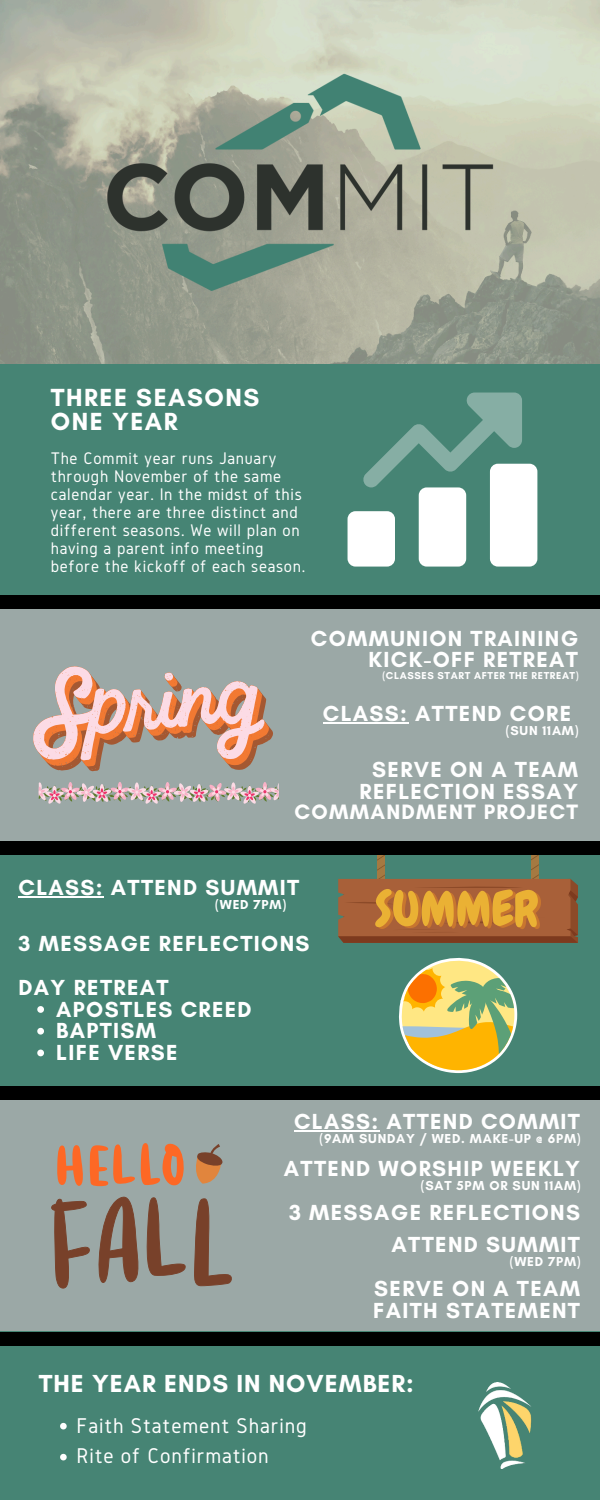
<style>
.page{position:relative;width:600px;height:1500px;background:#fff}
.page>*{position:absolute;margin:0;border:0;box-sizing:border-box;transform-origin:0 0}
.t1{font:700 25.2px/24px "Glacial Indifference";letter-spacing:.06em;color:#fff}
.t2{font:700 25.1px "Glacial Indifference";letter-spacing:.04em;color:#fff}
.t3{font:700 22.2px/21.8px "Glacial Indifference";letter-spacing:.06em;color:#fff}
.t4{font:22.2px/31px "Gidole";letter-spacing:.04em;color:#fff}
.t5{font:700 21.2px "Glacial Indifference";letter-spacing:.06em;color:#fff}
.t6{font:17.5px/18px "Gidole";letter-spacing:.04em;color:#fff}
.t7{font:700 13.2px "Glacial Indifference";letter-spacing:.06em;color:#fff}
.t8{font:700 10.2px "Glacial Indifference";letter-spacing:.06em;color:#fff}
</style>
<div class="page">
<div style="left:0;top:364px;width:600px;height:231px;background:#468474"></div>
<div style="left:0;top:609px;width:600px;height:232px;background:#9ba8a6"></div>
<div style="left:0;top:855px;width:600px;height:231px;background:#468474"></div>
<div style="left:0;top:1100px;width:600px;height:232px;background:#9ba8a6"></div>
<div style="left:348px;top:511px;width:47px;height:56px;background:#fff;border-radius:8px"></div>
<div style="left:490px;top:464px;width:47px;height:103px;background:#fff;border-radius:8px"></div>
<div style="left:419px;top:487px;width:47px;height:80px;background:#fff;border-radius:8px"></div>
<svg style="left:363px;top:393px;width:159px;height:94px"></svg>
<svg style="left:33px;top:666px;width:240px;height:105px"></svg>
<svg style="left:57px;top:1145px;width:26px;height:41px"></svg>
<svg style="left:90px;top:1143px;width:94px;height:43px"></svg>
<svg style="left:51px;top:1198px;width:39px;height:91px"></svg>
<svg style="left:98px;top:1197px;width:88px;height:86px"></svg>
<svg style="left:194px;top:1198px;width:38px;height:88px"></svg>
<svg style="left:196px;top:1144px;width:27px;height:40px"></svg>
<svg style="left:338px;top:854px;width:240px;height:89px"></svg>
<svg style="left:399px;top:957px;width:118px;height:116px"></svg>
<svg style="left:39px;top:782px;width:240px;height:22px"></svg>
<div style="left:0;top:1332px;width:600px;height:168px;background:#468474"></div>
<img style="left:479px;top:1383px;width:53px;height:85px">
<img style="left:0;top:0;width:600px;height:364px">
<hr style="left:323px;top:722px;width:85px;height:2px;background:#fff">
<hr style="left:19px;top:897px;width:85px;height:1px;background:#fff">
<svg style="left:37px;top:1006px;width:7px;height:7px"></svg>
<svg style="left:37px;top:1028px;width:7px;height:7px"></svg>
<svg style="left:37px;top:1050px;width:7px;height:6px"></svg>
<hr style="left:294px;top:1130px;width:86px;height:2px;background:#fff">
<svg style="left:60px;top:1423px;width:7px;height:6px"></svg>
<svg style="left:60px;top:1454px;width:7px;height:6px"></svg>
<div style="left:0;top:1086px;width:600px;height:14px;background:#000"></div>
<div style="left:0;top:841px;width:600px;height:13px;background:#000"></div>
<div style="left:0;top:595px;width:600px;height:14px;background:#000"></div>
<div style="left:0;top:1333px;width:600px;height:13px;background:#000"></div>
<p class="t1" style="left:51px;top:385px;width:210px">THREE SEASONS<br>ONE YEAR</p>
<p class="t6" style="left:51px;top:449px;width:256px">The Commit year runs January through November of the same calendar year. In the midst of this year, there are three distinct and different seasons. We will plan on having a parent info meeting before the kickoff of each season.</p>
<p class="t3" style="left:311px;top:627px;width:269px;text-align:right">COMMUNION TRAINING<br>KICK-OFF RETREAT</p>
<p class="t8" style="left:382px;top:669px;width:198px">(CLASSES START AFTER THE RETREAT)</p>
<p class="t3" style="left:323px;top:702px;width:250px">CLASS: ATTEND CORE</p>
<p class="t7" style="left:506px;top:722px;width:74px">(SUN 11AM)</p>
<p class="t3" style="left:360px;top:758px;width:220px;text-align:center">SERVE ON A TEAM<br>REFLECTION ESSAY</p>
<p class="t5" style="left:294px;top:798px;width:285px">COMMANDMENT PROJECT</p>
<p class="t3" style="left:19px;top:876px;width:282px">CLASS: ATTEND SUMMIT</p>
<p class="t7" style="left:215px;top:897px;width:72px">(WED 7PM)</p>
<p class="t3" style="left:19px;top:922px;width:293px;line-height:43.5px">3 MESSAGE REFLECTIONS<br>DAY RETREAT</p>
<p class="t3" style="left:56px;top:998px;width:197px">APOSTLES CREED<br>BAPTISM<br>LIFE VERSE</p>
<p class="t3" style="left:294px;top:1110px;width:288px">CLASS: ATTEND COMMIT</p>
<p class="t7" style="left:319px;top:1130px;width:263px">(9AM SUNDAY / WED. MAKE-UP @ 6PM)</p>
<p class="t3" style="left:284px;top:1157px;width:298px">ATTEND WORSHIP WEEKLY</p>
<p class="t7" style="left:421px;top:1177px;width:161px">(SAT 5PM OR SUN 11AM)</p>
<p class="t3" style="left:289px;top:1197px;width:293px;line-height:31.5px;text-align:right">3 MESSAGE REFLECTIONS<br>ATTEND SUMMIT</p>
<p class="t7" style="left:510px;top:1253px;width:72px">(WED 7PM)</p>
<p class="t3" style="left:373px;top:1277px;width:208px">SERVE ON A TEAM<br>FAITH STATEMENT</p>
<p class="t2" style="left:39px;top:1368px;width:377px">THE YEAR ENDS IN NOVEMBER:</p>
<p class="t4" style="left:77px;top:1410px;width:232px">Faith Statement Sharing<br>Rite of Confirmation</p>
</div>
